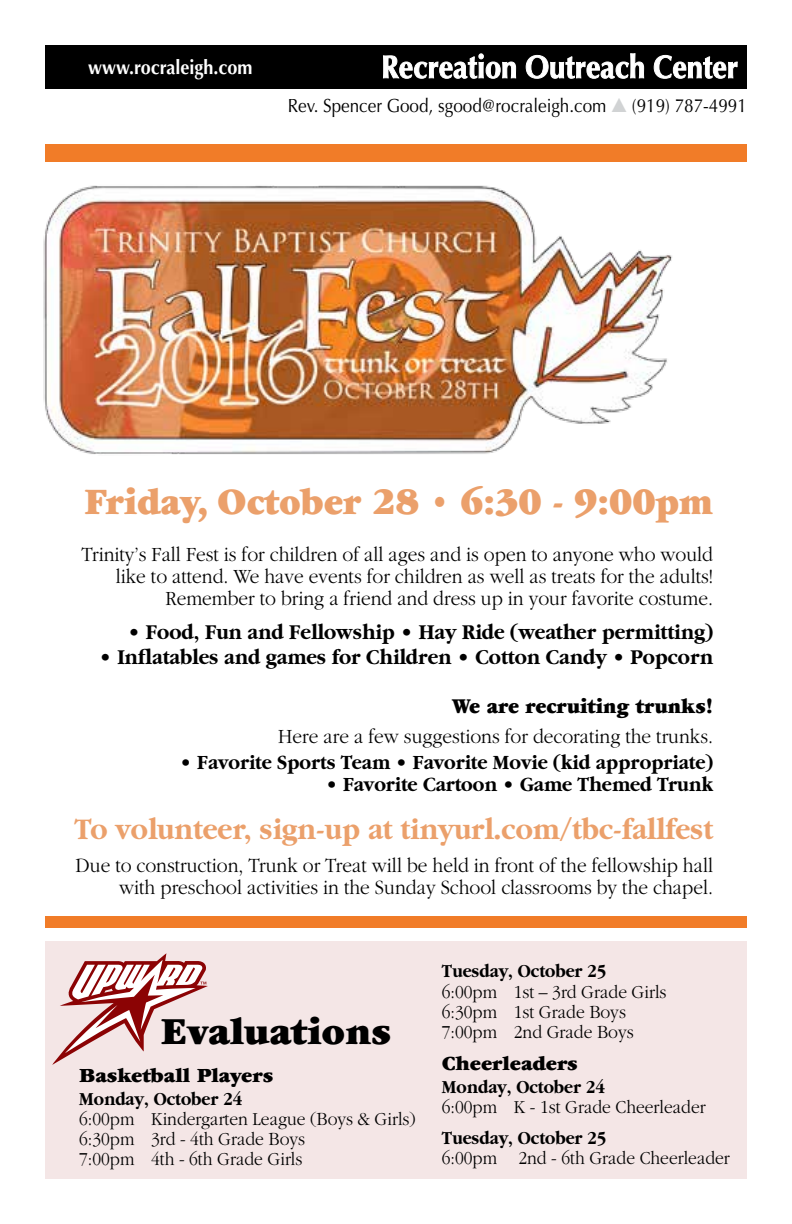
<style>
.page{position:relative;width:792px;height:1224px;background:#fff}
.page>*{position:absolute;margin:0;border:0;box-sizing:border-box;transform-origin:0 0}
.t1{font:900 40px "Garamond";color:#000}
.t2{font:900 39px "Garamond";color:#eba06b;scale:.92 1}
.t3{font:700 31px "Garamond";color:#eba06b;scale:.92 1}
.t4{font:700 22px "Garamond";color:#000;scale:.92 1}
.t5{font:900 22px "Garamond";color:#000;scale:.92 1}
.t6{font:300 21px/22px "Garamond";color:#000;text-align:right;scale:.92 1}
.t7{font:700 21px "Garamond";color:#000;scale:.92 1}
.t8{font:900 21px "Garamond";color:#000}
.t9{font:700 20px "Optima";color:#fff;scale:.9 1}
.t10{font:300 19px/20px "Garamond";color:#000;scale:.92 1}
.t11{font:700 19px "Garamond";color:#000;scale:.9 1}
.t12{font:19px "Optima";color:#000;scale:.9 1}
.s1{color:#d1d3d4}
</style>
<div class="page">
<div style="left:45px;top:942px;width:702px;height:237px;background:#f4e6e6"></div>
<div style="left:45px;top:45px;width:702px;height:43px;background:#000"></div>
<svg style="left:383px;top:53px;width:133px;height:26px"></svg>
<svg style="left:526px;top:53px;width:118px;height:26px"></svg>
<svg style="left:654px;top:55px;width:84px;height:24px"></svg>
<svg style="left:52px;top:953px;width:156px;height:112px"></svg>
<img style="left:43px;top:185px;width:629px;height:269px">
<div style="left:45px;top:144px;width:702px;height:17px;background:#f17c28"></div>
<div style="left:45px;top:916px;width:702px;height:11px;background:#f17c28"></div>
<p class="t9" style="left:88px;top:55px;width:184px">www.rocraleigh.com</p>
<p class="t12" style="left:288px;top:95px;width:512px">Rev. Spencer Good, sgood@rocraleigh.com <span class="s1">▲</span> (919) 787-4991</p>
<h2 class="t2" style="left:84px;top:480px;width:685px">Friday, October 28 • 6:30 - 9:00pm</h2>
<p class="t6" style="left:82px;top:543px;width:688px">Trinity’s Fall Fest is for children of all ages and is open to anyone who would like to attend. We have events for children as well as treats for the adults!<br>Remember to bring a friend and dress up in your favorite costume.</p>
<p class="t4" style="left:128px;top:620px;width:638px">• Food, Fun and Fellowship • Hay Ride (weather permitting)</p>
<p class="t4" style="left:99px;top:645px;width:669px">• Inflatables and games for Children • Cotton Candy • Popcorn</p>
<p class="t5" style="left:452px;top:695px;width:285px">We are recruiting trunks!</p>
<p class="t6" style="left:278px;top:725px;width:474px">Here are a few suggestions for decorating the trunks.</p>
<p class="t7" style="left:180px;top:750px;width:581px">• Favorite Sports Team • Favorite Movie (kid appropriate)</p>
<p class="t7" style="left:326px;top:773px;width:423px">• Favorite Cartoon • Game Themed Trunk</p>
<h3 class="t3" style="left:74px;top:812px;width:696px">To volunteer, sign-up at tinyurl.com/tbc-fallfest</h3>
<p class="t6" style="left:76px;top:855px;width:694px">Due to construction, Trunk or Treat will be held in front of the fellowship hall with preschool activities in the Sunday School classrooms by the chapel.</p>
<h1 class="t1" style="left:161px;top:1010px;width:232px">Evaluations</h1>
<p class="t8" style="left:79px;top:1064px;width:196px">Basketball Players</p>
<p class="t11" style="left:79px;top:1088px;width:183px">Monday, October 24</p>
<p class="t10" style="left:79px;top:1109px;width:367px">6:00pm Kindergarten League (Boys &amp; Girls)<br>6:30pm 3rd - 4th Grade Boys<br>7:00pm 4th - 6th Grade Girls</p>
<p class="t11" style="left:442px;top:960px;width:184px">Tuesday, October 25</p>
<p class="t10" style="left:442px;top:982px;width:246px">6:00pm 1st – 3rd Grade Girls<br>6:30pm 1st Grade Boys<br>7:00pm 2nd Grade Boys</p>
<p class="t8" style="left:442px;top:1052px;width:138px">Cheerleaders</p>
<p class="t11" style="left:442px;top:1076px;width:183px">Monday, October 24</p>
<p class="t10" style="left:442px;top:1097px;width:288px">6:00pm K - 1st Grade Cheerleader</p>
<p class="t11" style="left:442px;top:1127px;width:184px">Tuesday, October 25</p>
<p class="t10" style="left:442px;top:1148px;width:315px">6:00pm 2nd - 6th Grade Cheerleader</p>
</div>
